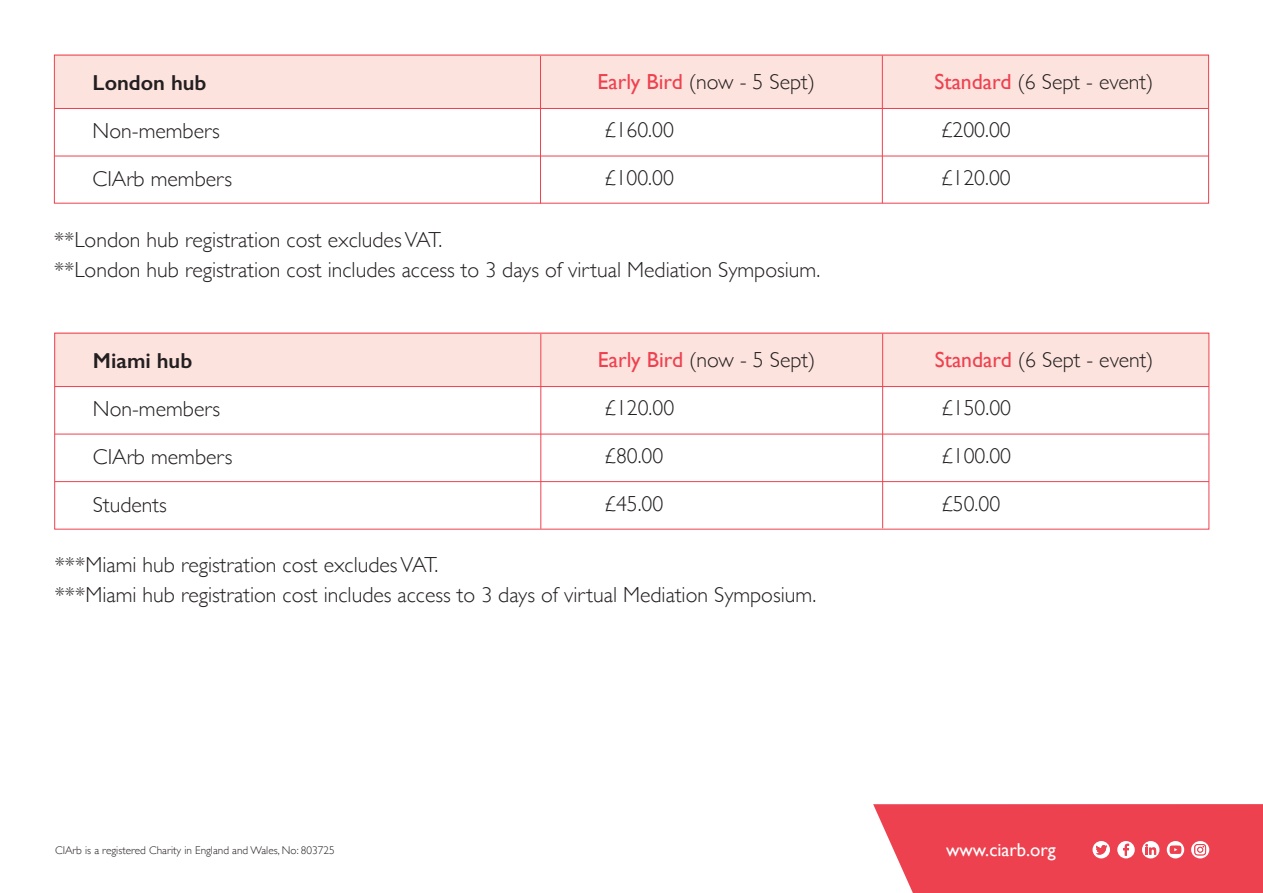
<style>
.page{position:relative;width:1263px;height:893px;background:#fff}
.page>*{position:absolute;margin:0;border:0;box-sizing:border-box;transform-origin:0 0}
.t1{font:300 21.75px "Gill Sans";color:#231f20}
.t2{font:600 21.75px "Gill Sans";color:#231f20}
.t3{font:18.6px "Gill Sans";color:#fff}
.t4{font:300 11.25px "Gill Sans";color:#231f20}
.s1{font-weight:400;color:#ee414f}
</style>
<div class="page">
<div style="left:54px;top:54px;width:1155px;height:54px;background:#fde3de"></div>
<div style="left:54px;top:332px;width:1155px;height:54px;background:#fde3de"></div>
<div style="left:54px;top:333px;width:1155px;height:196px;border:1px solid #ee414f"></div>
<hr style="left:54px;top:108px;width:1154px;height:1px;background:#ee414f">
<hr style="left:54px;top:156px;width:1154px;height:1px;background:#ee414f">
<hr style="left:540px;top:56px;width:1px;height:148px;background:#ee414f">
<hr style="left:882px;top:55px;width:1px;height:148px;background:#ee414f">
<hr style="left:55px;top:386px;width:1154px;height:1px;background:#ee414f">
<hr style="left:55px;top:434px;width:1154px;height:1px;background:#ee414f">
<hr style="left:540px;top:334px;width:1px;height:195px;background:#ee414f">
<hr style="left:882px;top:334px;width:1px;height:194px;background:#ee414f">
<hr style="left:55px;top:481px;width:1154px;height:1px;background:#ee414f">
<svg style="left:873px;top:804px;width:390px;height:89px;background:#ef4f5c"></svg>
<p class="t2" style="left:93px;top:69px;width:115px">London hub</p>
<p class="t1" style="left:93px;top:114px;width:129px">Non-members</p>
<p class="t1" style="left:93px;top:162px;width:141px">CIArb members</p>
<p class="t1" style="left:598px;top:64px;width:219px"><span class="s1">Early Bird</span> (now - 5 Sept)</p>
<p class="t1" style="left:604px;top:112px;width:72px">£160.00</p>
<p class="t1" style="left:604px;top:160px;width:72px">£100.00</p>
<p class="t1" style="left:54px;top:222px;width:390px">**London hub registration cost excludes VAT.</p>
<p class="t1" style="left:54px;top:252px;width:768px">**London hub registration cost includes access to 3 days of virtual Mediation Symposium.</p>
<p class="t2" style="left:93px;top:347px;width:101px">Miami hub</p>
<p class="t1" style="left:93px;top:392px;width:129px">Non-members</p>
<p class="t1" style="left:93px;top:440px;width:141px">CIArb members</p>
<p class="t1" style="left:93px;top:488px;width:75px">Students</p>
<p class="t1" style="left:598px;top:342px;width:219px"><span class="s1">Early Bird</span> (now - 5 Sept)</p>
<p class="t1" style="left:604px;top:390px;width:72px">£120.00</p>
<p class="t1" style="left:604px;top:438px;width:61px">£80.00</p>
<p class="t1" style="left:604px;top:486px;width:61px">£45.00</p>
<p class="t1" style="left:55px;top:547px;width:385px">***Miami hub registration cost excludes VAT.</p>
<p class="t1" style="left:55px;top:577px;width:763px">***Miami hub registration cost includes access to 3 days of virtual Mediation Symposium.</p>
<p class="t1" style="left:934px;top:64px;width:220px"><span class="s1">Standard</span> (6 Sept - event)</p>
<p class="t1" style="left:940px;top:112px;width:72px">£200.00</p>
<p class="t1" style="left:940px;top:160px;width:72px">£120.00</p>
<p class="t1" style="left:935px;top:342px;width:220px"><span class="s1">Standard</span> (6 Sept - event)</p>
<p class="t1" style="left:941px;top:390px;width:72px">£150.00</p>
<p class="t1" style="left:941px;top:438px;width:72px">£100.00</p>
<p class="t1" style="left:941px;top:486px;width:61px">£50.00</p>
<p class="t4" style="left:55px;top:841px;width:281px">CIArb is a registered Charity in England and Wales, No: 803725</p>
<p class="t3" style="left:946px;top:839px;width:111px">www.ciarb.org</p>
</div>
